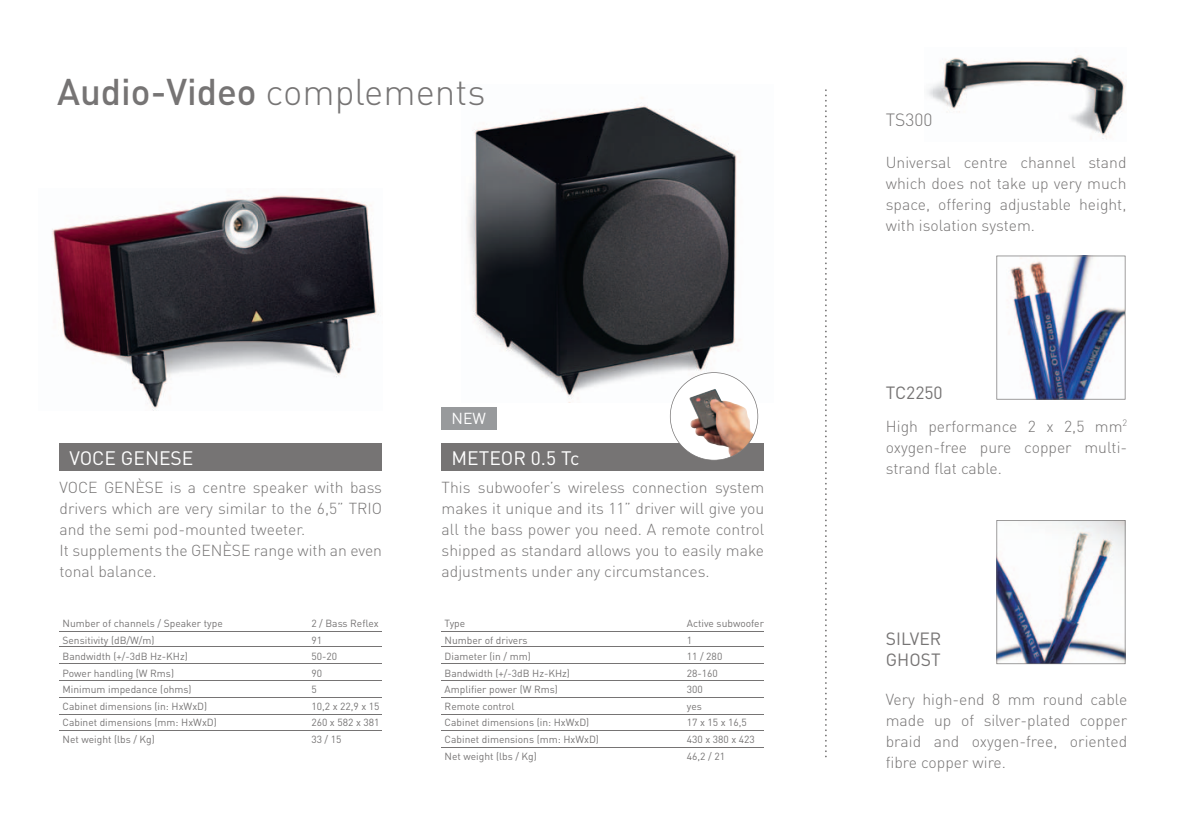
<style>
.page{position:relative;width:1191px;height:819px;background:#fff}
.page>*{position:absolute;margin:0;border:0;box-sizing:border-box;transform-origin:0 0}
.t1{font:500 36.75px "DIN";color:#767474}
.t2{font:19.25px "DIN";color:#fff}
.t3{font:17.5px/21px "DIN";color:#767474}
.t4{font:300 17.5px "DIN";color:#767474}
.t5{font:300 15.75px/21px "DIN";color:#767474;text-align:justify}
.t6{font:15.75px "DIN";color:#fff}
.t7{font:10.33px/16.6px "DIN";color:#767474}
.s1{font-weight:300}
</style>
<div class="page">
<hr style="left:60px;top:630px;width:322px;height:1px;background:#767474">
<hr style="left:60px;top:646px;width:322px;height:1px;background:#767474">
<hr style="left:60px;top:663px;width:322px;height:1px;background:#767474">
<hr style="left:60px;top:680px;width:322px;height:1px;background:#767474">
<hr style="left:60px;top:697px;width:322px;height:1px;background:#767474">
<hr style="left:60px;top:714px;width:322px;height:1px;background:#767474">
<hr style="left:60px;top:730px;width:322px;height:1px;background:#767474">
<div style="left:441px;top:443px;width:323px;height:28px;background:#767474"></div>
<img style="left:468px;top:102px;width:272px;height:297px">
<div style="left:60px;top:443px;width:322px;height:28px;background:#767474"></div>
<hr style="left:441px;top:630px;width:323px;height:1px;background:#767474">
<hr style="left:441px;top:646px;width:323px;height:1px;background:#767474">
<hr style="left:441px;top:663px;width:323px;height:1px;background:#767474">
<hr style="left:441px;top:680px;width:323px;height:1px;background:#767474">
<hr style="left:441px;top:697px;width:323px;height:1px;background:#767474">
<hr style="left:441px;top:714px;width:323px;height:1px;background:#767474">
<hr style="left:441px;top:730px;width:323px;height:1px;background:#767474">
<img style="left:52px;top:195px;width:325px;height:215px">
<img style="left:927px;top:55px;width:199px;height:85px">
<svg style="left:825px;top:89px;width:1px;height:668px"></svg>
<div style="left:441px;top:407px;width:56px;height:22px;background:#989a9c"></div>
<img style="left:996px;top:255px;width:129px;height:144px">
<img style="left:996px;top:520px;width:129px;height:144px">
<hr style="left:441px;top:746px;width:323px;height:1px;background:#767474">
<svg style="left:670px;top:372px;width:88px;height:88px"></svg>
<h1 class="t1" style="left:57px;top:68px;width:430px">Audio-Video <span class="s1">complements</span></h1>
<p class="t6" style="left:451px;top:408px;width:36px">NEW</p>
<p class="t2" style="left:69px;top:446px;width:126px">VOCE GENESE</p>
<p class="t2" style="left:451px;top:446px;width:129px">METEOR 0.5 Tc</p>
<p class="t5" style="left:60px;top:477px;width:324px;text-align:left">VOCE GENÈSE is a centre speaker with bass drivers which are very similar to the 6,5” TRIO and the semi pod-mounted tweeter.<br>It supplements the GENÈSE range with an even tonal balance.</p>
<p class="t5" style="left:441px;top:477px;width:324px">This subwoofer’s wireless connection system makes it unique and its 11” driver will give you all the bass power you need. A remote control shipped as standard allows you to easily make adjustments under any circumstances.</p>
<p class="t7" style="left:63px;top:615px;width:162px">Number of channels / Speaker type<br>Sensitivity (dB/W/m)<br>Bandwidth (+/-3dB Hz-KHz)<br>Power handling (W Rms)<br>Minimum impedance (ohms)<br>Cabinet dimensions (in: HxWxD)<br>Cabinet dimensions (mm: HxWxD)<br>Net weight (lbs / Kg)</p>
<p class="t7" style="left:311px;top:615px;width:70px">2 / Bass Reflex<br>91<br>50-20<br>90<br>5<br>10,2 x 22,9 x 15<br>260 x 582 x 381<br>33 / 15</p>
<p class="t7" style="left:444px;top:615px;width:156px">Type<br>Number of drivers<br>Diameter (in / mm)<br>Bandwidth (+/-3dB Hz-KHz)<br>Amplifier power (W Rms)<br>Remote control<br>Cabinet dimensions (in: HxWxD)<br>Cabinet dimensions (mm: HxWxD)<br>Net weight (lbs / Kg)</p>
<p class="t7" style="left:687px;top:615px;width:79px">Active subwoofer<br>1<br>11 / 280<br>28-160<br>300<br>yes<br>17 x 15 x 16,5<br>430 x 380 x 423<br>46,2 / 21</p>
<p class="t4" style="left:885px;top:109px;width:48px">TS300</p>
<p class="t5" style="left:885px;top:151px;width:242px">Universal centre channel stand which does not take up very much space, offering adjustable height, with isolation system.</p>
<p class="t3" style="left:885px;top:382px;width:58px">TC2250</p>
<p class="t5" style="left:885px;top:415px;width:243px">High performance 2 x 2,5 mm<sup>2 </sup>oxygen-free pure copper multi&shy;strand flat cable.</p>
<p class="t3" style="left:885px;top:628px;width:57px">SILVER<br>GHOST</p>
<p class="t5" style="left:885px;top:688px;width:243px">Very high-end 8 mm round cable made up of silver-plated copper braid and oxygen-free, oriented fibre copper wire.</p>
</div>
